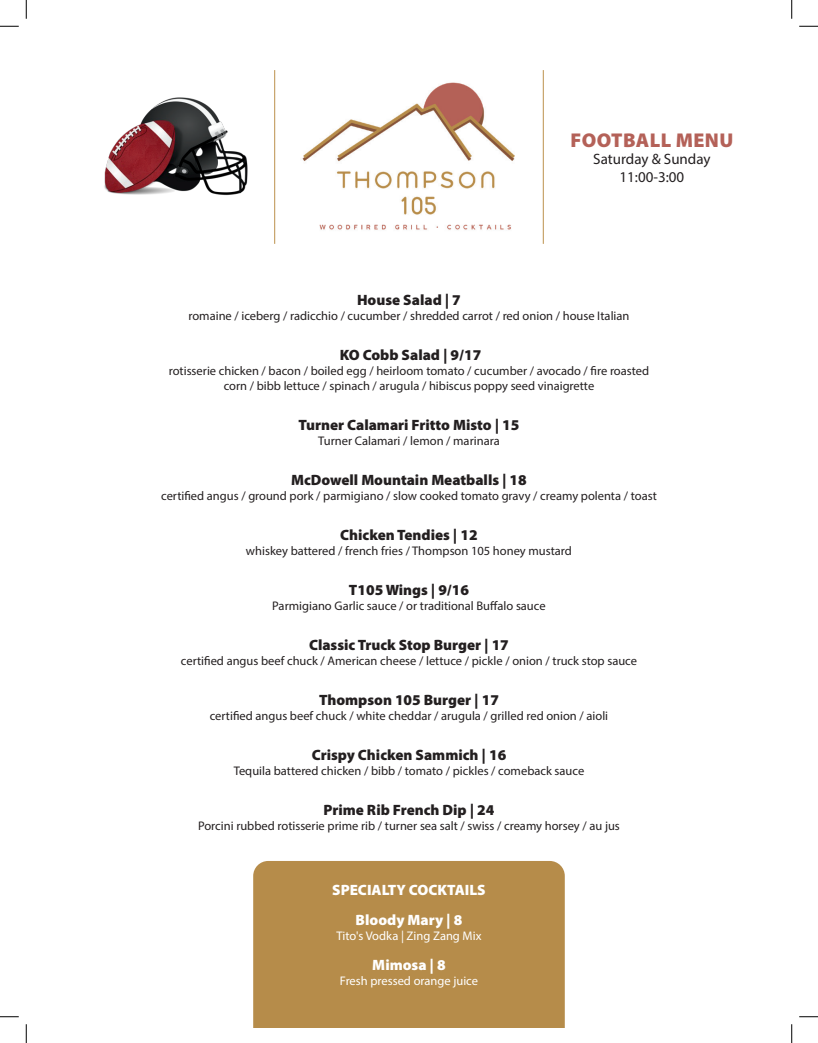
<style>
.page{position:relative;width:818px;height:1043px;background:#fff}
.page>*{position:absolute;margin:0;border:0;box-sizing:border-box;transform-origin:0 0}
.t1{font:900 20px "Myriad Pro";letter-spacing:.02em;color:#b46158}
.t2{font:900 15px "Myriad Pro";color:#231f20}
.t3{font:900 15px/30px "Myriad Pro";color:#fff;text-align:center}
.t4{font:15px/17.5px "Myriad Pro";color:#231f20;text-align:center}
.t5{font:12.5px/15px "Myriad Pro";color:#231f20;text-align:center}
.t6{font:12.5px "Myriad Pro";color:#fff}
</style>
<div class="page">
<div style="left:253px;top:861px;width:311px;height:167px;background:#b68c4a"></div>
<img style="left:302px;top:82px;width:213px;height:148px">
<img style="left:104px;top:97px;width:144px;height:99px">
<hr style="left:274px;top:70px;width:1px;height:174px;background:#bc914d">
<hr style="left:543px;top:70px;width:1px;height:174px;background:#bc914d">
<svg style="left:0;top:25px;width:19px;height:2px"></svg>
<svg style="left:799px;top:25px;width:19px;height:2px"></svg>
<svg style="left:0;top:1016px;width:19px;height:1px"></svg>
<svg style="left:799px;top:1016px;width:19px;height:1px"></svg>
<svg style="left:25px;top:0;width:2px;height:19px"></svg>
<svg style="left:25px;top:1024px;width:2px;height:18px"></svg>
<svg style="left:791px;top:0;width:1px;height:19px"></svg>
<svg style="left:791px;top:1024px;width:1px;height:18px"></svg>
<h1 class="t1" style="left:570px;top:127px;width:164px">FOOTBALL MENU</h1>
<p class="t4" style="left:593px;top:150px;width:119px">Saturday &amp; Sunday<br>11:00-3:00</p>
<p class="t2" style="left:357px;top:290px;width:105px">House Salad | 7</p>
<p class="t5" style="left:188px;top:308px;width:442px">romaine / iceberg / radicchio / cucumber / shredded carrot / red onion / house Italian</p>
<p class="t2" style="left:339px;top:345px;width:143px">KO Cobb Salad | 9/17</p>
<p class="t5" style="left:169px;top:363px;width:482px">rotisserie chicken / bacon / boiled egg / heirloom tomato / cucumber / avocado / fire roasted corn / bibb lettuce / spinach / arugula / hibiscus poppy seed vinaigrette</p>
<p class="t2" style="left:298px;top:415px;width:222px">Turner Calamari Fritto Misto | 15</p>
<p class="t5" style="left:318px;top:433px;width:183px">Turner Calamari / lemon / marinara</p>
<p class="t2" style="left:291px;top:470px;width:237px">McDowell Mountain Meatballs | 18</p>
<p class="t5" style="left:161px;top:488px;width:497px">certified angus / ground pork / parmigiano / slow cooked tomato gravy / creamy polenta / toast</p>
<p class="t2" style="left:340px;top:525px;width:139px">Chicken Tendies | 12</p>
<p class="t5" style="left:246px;top:543px;width:327px">whiskey battered / french fries / Thompson 105 honey mustard</p>
<p class="t2" style="left:349px;top:580px;width:122px">T105 Wings | 9/16</p>
<p class="t5" style="left:272px;top:598px;width:275px">Parmigiano Garlic sauce / or traditional Buffalo sauce</p>
<p class="t2" style="left:309px;top:635px;width:201px">Classic Truck Stop Burger | 17</p>
<p class="t5" style="left:181px;top:653px;width:457px">certified angus beef chuck / American cheese / lettuce / pickle / onion / truck stop sauce</p>
<p class="t2" style="left:319px;top:690px;width:181px">Thompson 105 Burger | 17</p>
<p class="t5" style="left:210px;top:708px;width:400px">certified angus beef chuck / white cheddar / arugula / grilled red onion / aioli</p>
<p class="t2" style="left:312px;top:745px;width:196px">Crispy Chicken Sammich | 16</p>
<p class="t5" style="left:234px;top:763px;width:352px">Tequila battered chicken / bibb / tomato / pickles / comeback sauce</p>
<p class="t2" style="left:323px;top:800px;width:172px">Prime Rib French Dip | 24</p>
<p class="t5" style="left:198px;top:818px;width:423px">Porcini rubbed rotisserie prime rib / turner sea salt / swiss / creamy horsey / au jus</p>
<p class="t3" style="left:332px;top:873px;width:155px">SPECIALTY COCKTAILS<br>Bloody Mary | 8</p>
<p class="t6" style="left:336px;top:927px;width:146px">Tito's Vodka | Zing Zang Mix</p>
<p class="t3" style="left:372px;top:948px;width:75px">Mimosa | 8</p>
<p class="t6" style="left:340px;top:972px;width:140px">Fresh pressed orange juice</p>
</div>
